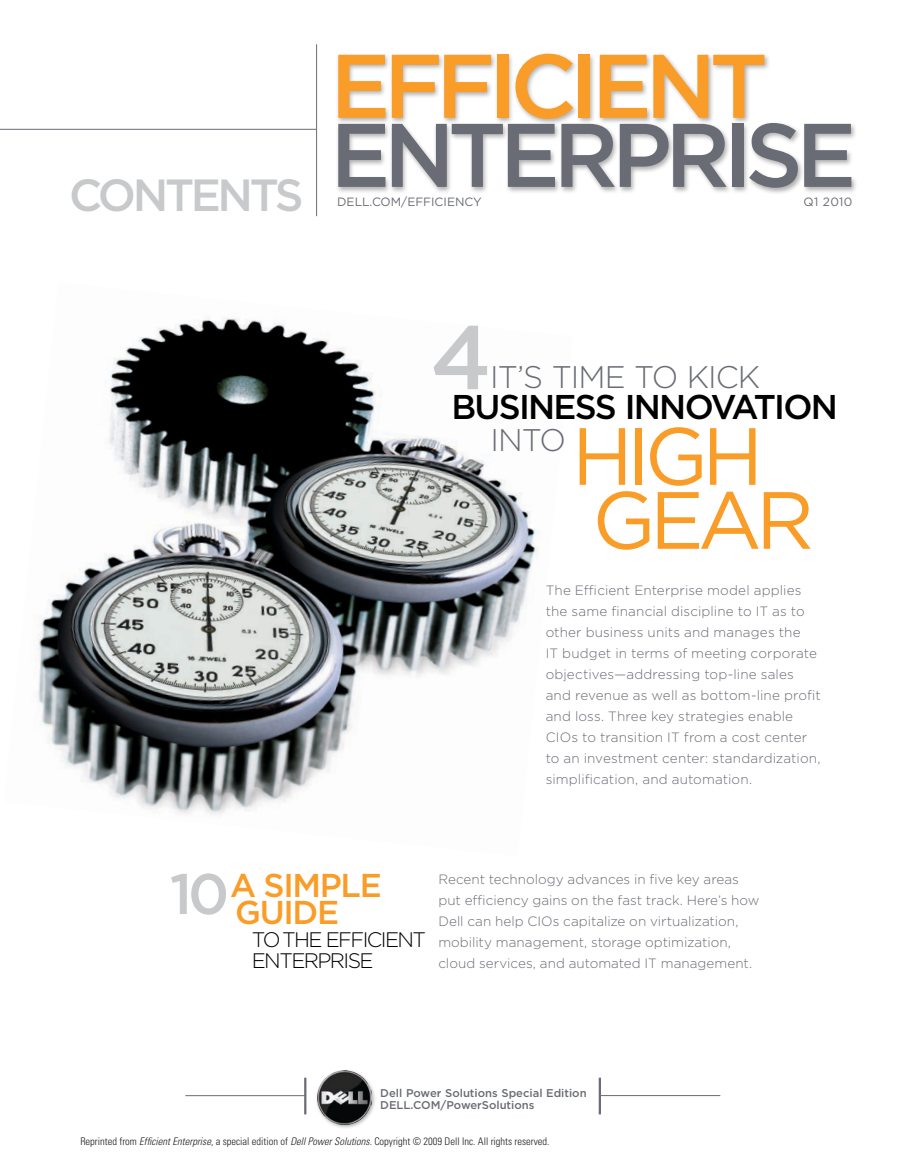
<style>
.page{position:relative;width:905px;height:1175px;background:#fff}
.page>*{position:absolute;margin:0;border:0;box-sizing:border-box;transform-origin:0 0}
.t1{font:500 90px "Gotham";letter-spacing:-.075em;color:#f99d28}
.t2{font:500 90px "Gotham";color:#696c74}
.t3{font:500 90px "Gotham";color:#c7c9cb}
.t4{font:80.85px/63.9px "Gotham";letter-spacing:-.075em;color:#f99d28}
.t5{font:500 57px "Gotham";color:#c7c9cb}
.t6{font:500 45px "Gotham";letter-spacing:-.075em;color:#c7c9cb}
.t7{font:500 34.35px "Gotham";letter-spacing:-.05em;color:#000}
.t8{font:500 33px/27px "Gotham";letter-spacing:-.04em;color:#f99d28}
.t9{font:300 31.2px "Gotham";letter-spacing:-.03em;color:#696c74}
.t10{font:300 21px/21px "Gotham";letter-spacing:-.075em;color:#000}
.t11{font:300 13.5px/21px "Gotham";letter-spacing:.005em;color:#696c74}
.t12{font:12px "Gotham";color:#696c74}
.t13{font:500 11.25px/12px "Gotham";color:#696c74}
.t14{font:300 condensed 10.5px "Univers LT Std";color:#231f20}
.s1{font-style:italic}
</style>
<div class="page">
<img style="left:37px;top:316px;width:502px;height:499px">
<div style="left:336px;top:51px;width:522px;height:143px;background:#231f20;opacity:.35"></div>
<hr style="left:0;top:129px;width:316px;height:1px;background:#696c74">
<hr style="left:316px;top:44px;width:1px;height:172px;background:#696c74">
<hr style="left:304px;top:1077px;width:2px;height:37px;background:#696c74">
<hr style="left:185px;top:1095px;width:120px;height:1px;background:#696c74">
<hr style="left:598px;top:1077px;width:3px;height:37px;background:#696c74">
<hr style="left:600px;top:1095px;width:120px;height:1px;background:#696c74">
<div style="left:315px;top:1068px;width:61px;height:61px;background:#231f20;opacity:.35"></div>
<img style="left:317px;top:1070px;width:54px;height:54px">
<h1 class="t1" style="left:330px;top:27px;width:439px">EFFICIENT</h1>
<h3 class="t6" style="left:69px;top:165px;width:684px">CONTENTS <sup>ENTERPRI</sup></h3>
<h1 class="t2" style="left:745px;top:96px;width:113px">SE</h1>
<p class="t12" style="left:803px;top:194px;width:50px">Q1 2010</p>
<p class="t12" style="left:337px;top:194px;width:146px">DELL.COM/EFFICIENCY</p>
<h1 class="t3" style="left:430px;top:298px;width:63px">4</h1>
<h3 class="t9" style="left:490px;top:357px;width:235px">It’s Ti me to Kick</h3>
<h3 class="t7" style="left:451px;top:384px;width:388px">BUSINESS I NNOVATION</h3>
<h3 class="t9" style="left:490px;top:420px;width:53px">into</h3>
<h2 class="t4" style="left:571px;top:422px;width:244px">HIGH<br>GEAR</h2>
<p class="t11" style="left:545px;top:579px;width:277px">The Efficient Enterprise model applies the same financial discipline to IT as to other business units and manages the<br>IT budget in terms of meeting corporate objectives—addressing top-line sales and revenue as well as bottom-line profit and loss. Three key strategies enable CIOs to transition IT from a cost center to an investment center: standardization, simplification, and automation.</p>
<h3 class="t5" style="left:170px;top:856px;width:61px">10</h3>
<h3 class="t8" style="left:230px;top:871px;width:153px">A SIMPLE<br>GUIDE</h3>
<h3 class="t10" style="left:252px;top:928px;width:171px">to th e Effici ent<br>Enterprise</h3>
<p class="t11" style="left:438px;top:868px;width:323px">Recent technology advances in five key areas put efficiency gains on the fast track. Here’s how Dell can help CIOs capitalize on virtualization, mobility management, storage optimization, cloud services, and automated IT management.</p>
<p class="t13" style="left:380px;top:1086px;width:208px">DELL POWER SOLUTIONS SPECIAL EDITION<br>DELL.COM/POWERSOLUTIONS</p>
<p class="t14" style="left:80px;top:1135px;width:470px">Reprinted from <span class="s1">Efficient Enterprise</span>, a special edition of <span class="s1">Dell Power Solutions</span>. Copyright © 2009 Dell Inc. All rights reserved.</p>
</div>
